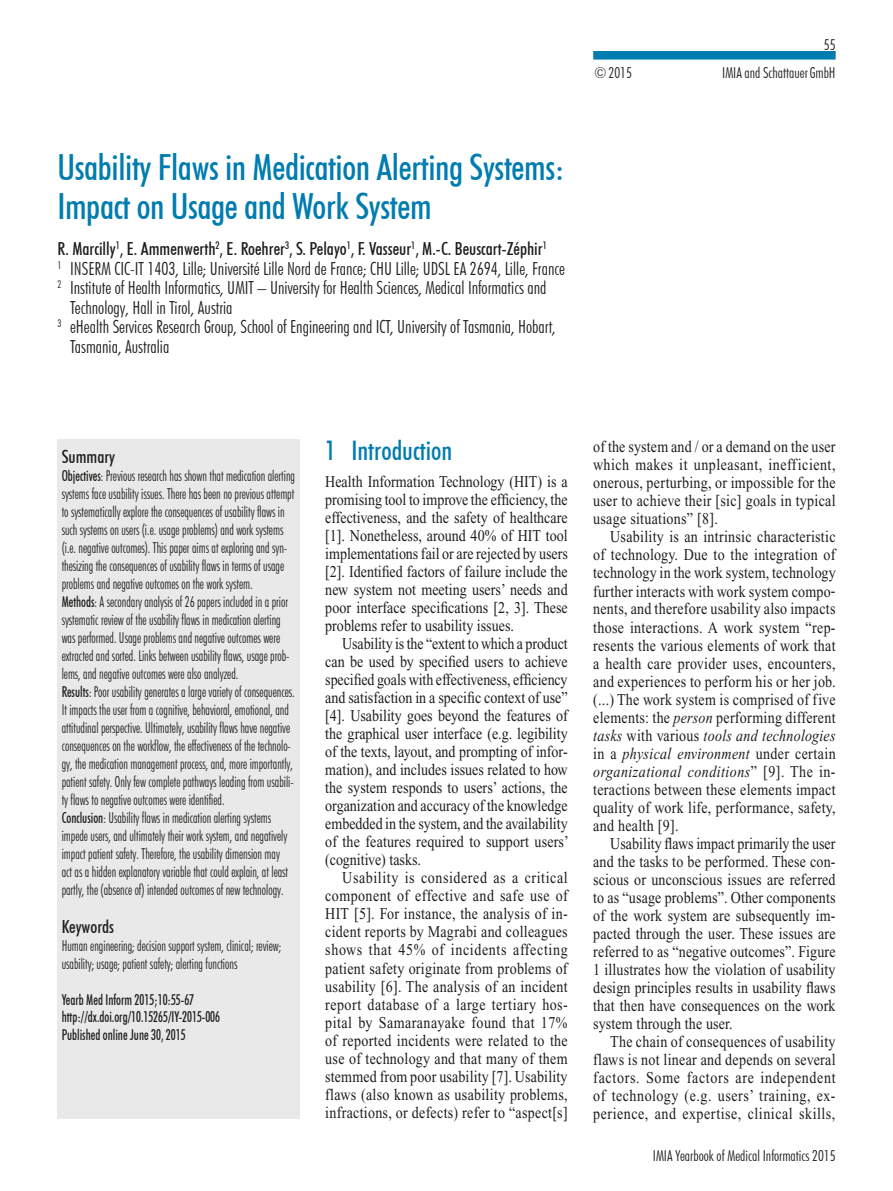
<style>
.page{position:relative;width:893px;height:1191px;background:#fff}
.page>*{position:absolute;margin:0;border:0;box-sizing:border-box;transform-origin:0 0}
.t1{font:500 condensed 36px/39px "Futura BT";letter-spacing:-.01em;color:#007cb0}
.t2{font:500 condensed 27px "Futura BT";color:#007cb0}
.t3{font:300 condensed 18px "Futura BT";color:#1d1d1b}
.t4{font:500 condensed 18px "Futura BT";color:#1d1d1b}
.t5{font:16.5px/18px "Times";letter-spacing:.02em;color:#1d1d1b;text-align:justify;scale:.85 1}
.t6{font:300 condensed 15px/18px "Futura BT";color:#1d1d1b;scale:.85 1}
.t7{font:500 condensed 15px/17.9px "Futura BT";color:#1d1d1b;scale:.85 1}
.t8{font:300 condensed 15px "Futura BT";color:#1d1d1b}
.s1{font-weight:500}
.s2{font-style:italic}
</style>
<div class="page">
<div style="left:593px;top:51px;width:243px;height:9px;background:#007cb0"></div>
<div style="left:57px;top:439px;width:243px;height:679px;background:#e9e9e9"></div>
<h1 class="t1" style="left:57px;top:148px;width:509px">Usability Flaws in Medication Alerting Systems:<br>Impact on Usage and Work System</h1>
<p class="t4" style="left:57px;top:238px;width:491px">R. Marcilly<sup>1</sup>, E. Ammenwerth<sup>2</sup>, E. Roehrer<sup>3</sup>, S. Pelayo<sup>1</sup>, F. Vasseur<sup>1</sup>, M.-C. Beuscart-Zéphir<sup>1</sup></p>
<p class="t3" style="left:57px;top:257px;width:509px"><sup>1</sup> INSERM CIC-IT 1403, Lille; Université Lille Nord de France; CHU Lille; UDSL EA 2694, Lille, France</p>
<p class="t3" style="left:57px;top:277px;width:491px"><sup>2</sup> Institute of Health Informatics, UMIT – University for Health Sciences, Medical Informatics and</p>
<p class="t3" style="left:70px;top:296px;width:164px">Technology, Hall in Tirol, Austria</p>
<p class="t3" style="left:57px;top:316px;width:500px"><sup>3</sup> eHealth Services Research Group, School of Engineering and ICT, University of Tasmania, Hobart,</p>
<p class="t3" style="left:70px;top:335px;width:101px">Tasmania, Australia</p>
<p class="t8" style="left:824px;top:35px;width:13px">55</p>
<p class="t8" style="left:594px;top:63px;width:39px">©2015</p>
<p class="t8" style="left:722px;top:63px;width:115px">IMIA and SchattauerGmbH</p>
<p class="t4" style="left:62px;top:446px;width:55px">Summary</p>
<p class="t6" style="left:62px;top:467px;width:276px"><span class="s1">Objectives</span>: Previous research has shown that medication alerting systems face usability issues. There has been no previous attempt to systematically explore the consequences of usability flaws in such systems on users (i.e. usage problems) and work systems (i.e. negative outcomes). This paper aims at exploring and syn&shy;thesizing the consequences of usability flaws in terms of usage problems and negative outcomes on the work system.<br><span class="s1">Methods</span>: A secondary analysis of 26 papers included in a prior systematic review of the usability flaws in medication alerting was performed. Usage problems and negative outcomes were extracted and sorted. Links between usability flaws, usage prob&shy;lems, and negative outcomes were also analyzed.<br><span class="s1">Results</span>: Poor usability generates a large variety of consequences.<br>It impacts the user from a cognitive, behavioral, emotional, and attitudinal perspective. Ultimately, usability flaws have negative consequences on the workflow, the effectiveness of the technolo&shy;gy, the medication management process, and, more importantly, patient safety. Only few complete pathways leading from usabili&shy;ty flaws to negative outcomes were identified.<br><span class="s1">Conclusion</span>: Usability flaws in medication alerting systems impede users, and ultimately their work system, and negatively impact patient safety. Therefore, the usability dimension may<br>act as a hidden explanatory variable that could explain, at least partly, the (absence of) intended outcomes of new technology.</p>
<p class="t4" style="left:62px;top:915px;width:54px">Keywords</p>
<p class="t6" style="left:62px;top:936px;width:260px">Human engineering; decision support system, clinical; review; usability; usage; patient safety; alerting functions</p>
<p class="t7" style="left:62px;top:990px;width:188px">Yearb Med Inform 2015;10:55-67 http://dx.doi.org/10.15265/IY-2015-006<br>Published online June 30, 2015</p>
<h2 class="t2" style="left:325px;top:434px;width:129px">1 Introduction</h2>
<p class="t5" style="left:325px;top:472px;width:287px">Health Information Technology (HIT) is a promising tool to improve the efficiency, the effectiveness, and the safety of healthcare [1]. Nonetheless, around 40% of HIT tool implementations fail or are rejected by users [2]. Identified factors of failure include the new system not meeting users’ needs and poor interface specifications [2, 3]. These problems refer to usability issues.</p>
<p class="t5" style="left:325px;top:634px;width:288px;text-indent:17px">Usability is the “extent to which a product can be used by specified users to achieve specified goals with effectiveness, efficiency and satisfaction in a specific context of use” [4]. Usability goes beyond the features of the graphical user interface (e.g. legibility of the texts, layout, and prompting of infor&shy;mation), and includes issues related to how the system responds to users’ actions, the organization and accuracy of the knowledge embedded in the system, and the availability of the features required to support users’ (cognitive) tasks.</p>
<p class="t5" style="left:325px;top:868px;width:287px;text-indent:17px">Usability is considered as a critical component of effective and safe use of HIT [5]. For instance, the analysis of in&shy;cident reports by Magrabi and colleagues shows that 45% of incidents affecting patient safety originate from problems of usability [6]. The analysis of an incident report database of a large tertiary hos&shy;pital by Samaranayake found that 17% of reported incidents were related to the use of technology and that many of them stemmed from poor usability [7]. Usability flaws (also known as usability problems, infractions, or defects) refer to “aspect[s]</p>
<p class="t5" style="left:593px;top:438px;width:287px">of the system and / or a demand on the user which makes it unpleasant, inefficient, onerous, perturbing, or impossible for the user to achieve their [sic] goals in typical usage situations” [8].</p>
<p class="t5" style="left:593px;top:528px;width:287px;text-indent:17px">Usability is an intrinsic characteristic of technology. Due to the integration of technology in the work system, technology further interacts with work system compo&shy;nents, and therefore usability also impacts those interactions. A work system “rep&shy;resents the various elements of work that a health care provider uses, encounters, and experiences to perform his or her job. (...) The work system is comprised of five elements: the <span class="s2">person</span> performing different <span class="s2">tasks</span> with various <span class="s2">tools and technologies </span>in a <span class="s2">physical environment</span> under certain <span class="s2">organizational conditions</span>” [9]. The in&shy;teractions between these elements impact quality of work life, performance, safety, and health [9].</p>
<p class="t5" style="left:593px;top:834px;width:287px;text-indent:17px">Usability flaws impact primarily the user and the tasks to be performed. These con&shy;scious or unconscious issues are referred to as “usage problems”. Other components of the work system are subsequently im&shy;pacted through the user. These issues are referred to as “negative outcomes”. Figure 1 illustrates how the violation of usability design principles results in usability flaws that then have consequences on the work system through the user.</p>
<p class="t5" style="left:593px;top:1032px;width:287px;text-indent:17px">The chain of consequences of usability flaws is not linear and depends on several factors. Some factors are independent of technology (e.g. users’ training, ex&shy;perience, and expertise, clinical skills,</p>
<p class="t8" style="left:653px;top:1146px;width:184px">IMIA Yearbook of Medical Informatics 2015</p>
</div>
